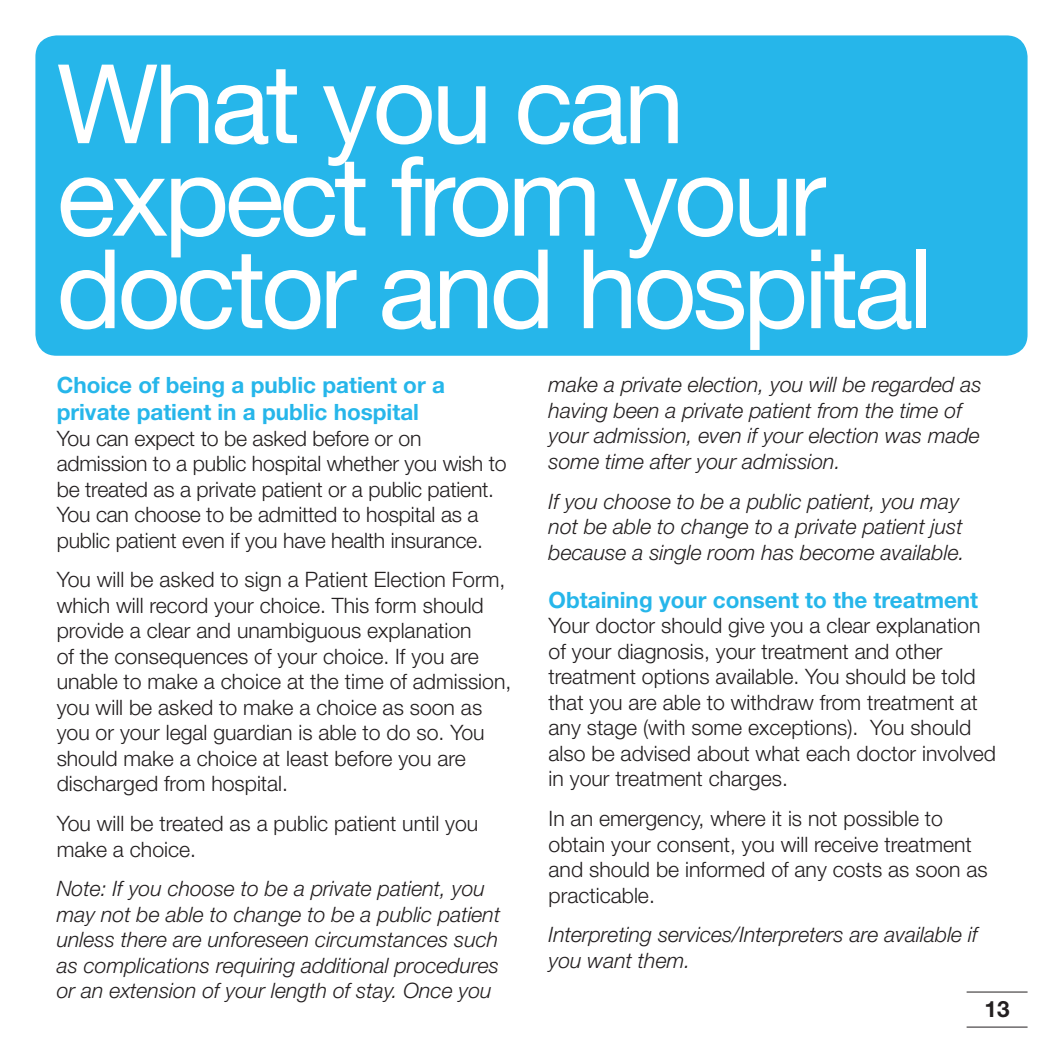
<style>
.page{position:relative;width:1063px;height:1063px;background:#fff}
.page>*{position:absolute;margin:0;border:0;box-sizing:border-box;transform-origin:0 0}
.t1{font:110px/92.5px "Helvetica Neue";letter-spacing:-.04em;color:#fff}
.t2{font:700 22.5px/27px "Helvetica Neue";color:#26b6ea}
.t3{font:700 22.5px "Helvetica Neue";color:#231f20}
.t4{font:300 21.25px/25.5px "Helvetica Neue";color:#231f20}
.t5{font:italic 300 21.25px/25.5px "Helvetica Neue";color:#231f20}
</style>
<div class="page">
<hr style="left:967px;top:992px;width:61px;height:1px;background:#231f20">
<hr style="left:967px;top:1027px;width:61px;height:1px;background:#231f20">
<div style="left:35px;top:35px;width:993px;height:321px;background:#26b6ea;border-radius:21px"></div>
<h1 class="t1" style="left:57px;top:56px;width:878px">What you can expect from your doctor and hospital</h1>
<p class="t2" style="left:57px;top:371px;width:390px">Choice of being a public patient or a private patient in a public hospital</p>
<p class="t4" style="left:57px;top:425px;width:452px">You can expect to be asked before or on admission to a public hospital whether you wish to be treated as a private patient or a public patient.<br>You can choose to be admitted to hospital as a public patient even if you have health insurance.</p>
<p class="t4" style="left:57px;top:567px;width:456px">You will be asked to sign a Patient Election Form, which will record your choice. This form should provide a clear and unambiguous explanation<br>of the consequences of your choice. If you are unable to make a choice at the time of admission, you will be asked to make a choice as soon as you or your legal guardian is able to do so. You should make a choice at least before you are discharged from hospital.</p>
<p class="t4" style="left:57px;top:810px;width:423px">You will be treated as a public patient until you make a choice.</p>
<p class="t5" style="left:57px;top:876px;width:445px">Note: If you choose to be a private patient, you may not be able to change to be a public patient unless there are unforeseen circumstances such as complications requiring additional procedures or an extension of your length of stay. Once you</p>
<p class="t5" style="left:549px;top:372px;width:435px">make a private election, you will be regarded as having been a private patient from the time of your admission, even if your election was made some time after your admission.</p>
<p class="t5" style="left:549px;top:488px;width:418px">If you choose to be a public patient, you may not be able to change to a private patient just because a single room has become available.</p>
<p class="t2" style="left:549px;top:586px;width:431px">Obtaining your consent to the treatment</p>
<p class="t4" style="left:549px;top:613px;width:449px">Your doctor should give you a clear explanation of your diagnosis, your treatment and other treatment options available. You should be told that you are able to withdraw from treatment at any stage (with some exceptions). You should also be advised about what each doctor involved in your treatment charges.</p>
<p class="t4" style="left:549px;top:805px;width:441px">In an emergency, where it is not possible to obtain your consent, you will receive treatment and should be informed of any costs as soon as practicable.</p>
<p class="t5" style="left:549px;top:922px;width:431px">Interpreting services/Interpreters are available if you want them.</p>
<p class="t3" style="left:985px;top:995px;width:27px">13</p>
</div>
